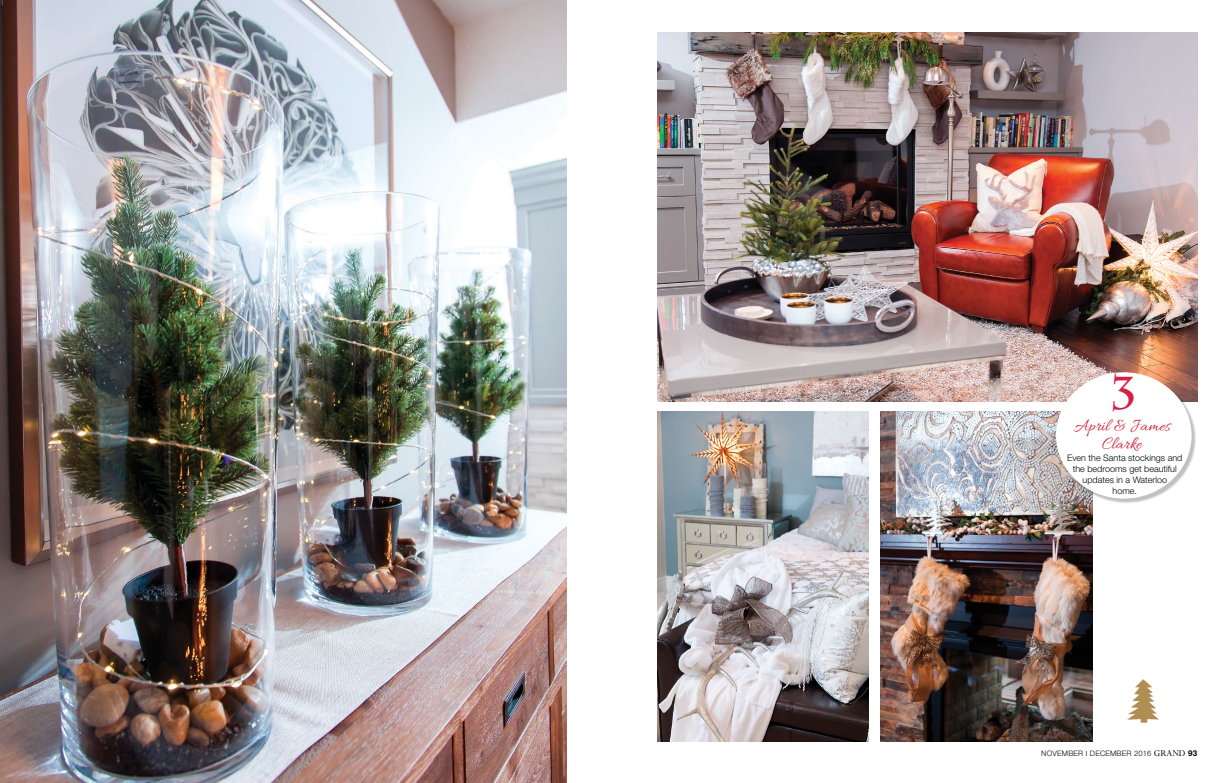
<style>
.page{position:relative;width:1224px;height:783px;background:#fff}
.page>*{position:absolute;margin:0;border:0;box-sizing:border-box;transform-origin:0 0}
.t1{font:48px "Plants";color:#b08d53}
.t2{font:700 46px "Charlemagne Std";color:#d81e43}
.t3{font:18px/18px "Allura";color:#cd2239;text-align:center}
.t4{font:300 9px/11px "Helvetica Neue LT Std";color:#000;text-align:center}
.t5{font:300 7.5px "Helvetica Neue LT Std";letter-spacing:.03em;color:#000}
.s1{font-family:"Perpetua Std";font-weight:400;font-size:10px}
.s2{font-weight:700;font-size:8px}
</style>
<div class="page">
<img style="left:881px;top:412px;width:211px;height:329px">
<img style="left:657px;top:32px;width:540px;height:370px">
<div style="left:1057px;top:374px;width:139px;height:129px;background:#000;opacity:.25"></div>
<div style="left:1056px;top:372px;width:136px;height:127px;background:#fff;border-radius:50%"></div>
<img style="left:657px;top:412px;width:212px;height:329px">
<img style="left:0;top:0;width:567px;height:783px">
<h2 class="t2" style="left:1110px;top:366px;width:28px">3</h2>
<h3 class="t3" style="left:1074px;top:418px;width:98px">April &amp; James<br>Clarke</h3>
<p class="t4" style="left:1067px;top:452px;width:117px">Even the Santa stockings and the bedrooms get beautiful updates in a Waterloo<br>home.</p>
<h1 class="t1" style="left:1125px;top:680px;width:37px">'</h1>
<p class="t5" style="left:1041px;top:749px;width:157px">NOVEMBER I DECEMBER 2016 <span class="s1">GRAND</span> <span class="s2">93</span></p>
</div>
